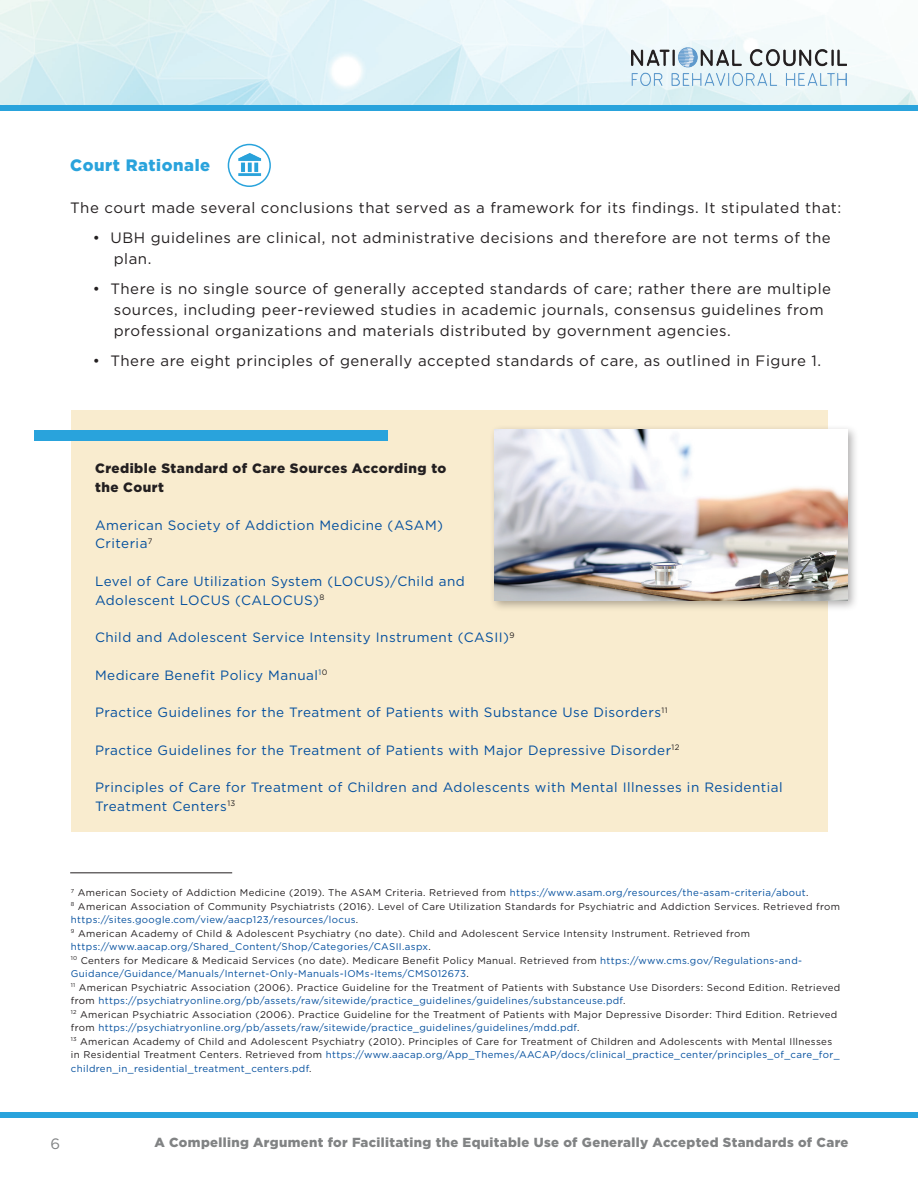
<style>
.page{position:relative;width:918px;height:1188px;background:#fff}
.page>*{position:absolute;margin:0;border:0;box-sizing:border-box;transform-origin:0 0}
.t1{font:900 16.5px "Gotham";letter-spacing:.035em;color:#29a3dc}
.t2{font:15px/21px "Gotham";letter-spacing:.035em;color:#231f20}
.t3{font:15px "Gotham";color:#818384}
.t4{font:13.5px/18.8px "Gotham";letter-spacing:.035em;color:#034f9e}
.t5{font:900 13.5px/18.8px "Gotham";letter-spacing:.035em;color:#231f20}
.t6{font:900 13.2px "Gotham";letter-spacing:.025em;color:#818384}
.t7{font:9.75px/13.5px "Gotham";letter-spacing:.035em;color:#231f20}
.t8{font:9.75px/13.5px "Gotham";letter-spacing:.035em;color:#034f9e}
.s1{color:#034f9e}
.s2{color:#231f20}
</style>
<div class="page">
<div style="left:0;top:1112px;width:918px;height:6px;background:#29a3dc"></div>
<img style="left:0;top:0;width:918px;height:105px">
<div style="left:0;top:105px;width:918px;height:6px;background:#29a3dc"></div>
<img style="left:631px;top:47px;width:215px;height:38px">
<hr style="left:70px;top:872px;width:162px;height:1px;background:#231f20">
<div style="left:71px;top:410px;width:756px;height:422px;background:#f9eccf"></div>
<div style="left:35px;top:430px;width:353px;height:11px;background:#29a3dc"></div>
<div style="left:489px;top:425px;width:370px;height:187px;background:#231f20;opacity:.35"></div>
<img style="left:495px;top:430px;width:353px;height:170px">
<div style="left:228px;top:144px;width:43px;height:43px;border:2px solid #29a3dc;border-radius:50%"></div>
<img style="left:238px;top:151px;width:26px;height:25px">
<p class="t1" style="left:70px;top:156px;width:142px">Court Rationale</p>
<p class="t2" style="left:70px;top:197px;width:773px">The court made several conclusions that served as a framework for its findings. It stipulated that:</p>
<p class="t2" style="left:93px;top:227px;width:740px">• UBH guidelines are clinical, not administrative decisions and therefore are not terms of the</p>
<p class="t2" style="left:114px;top:248px;width:39px">plan.</p>
<p class="t2" style="left:114px;top:278px;width:719px;text-indent:-21px">• There is no single source of generally accepted standards of care; rather there are multiple sources, including peer-reviewed studies in academic journals, consensus guidelines from professional organizations and materials distributed by government agencies.</p>
<p class="t2" style="left:93px;top:350px;width:730px">• There are eight principles of generally accepted standards of care, as outlined in Figure 1.</p>
<p class="t5" style="left:95px;top:459px;width:353px">Credible Standard of Care Sources According to the Court</p>
<p class="t4" style="left:95px;top:515px;width:350px">American Society of Addiction Medicine (ASAM)<br>Criteria<sup>7</sup></p>
<p class="t4" style="left:95px;top:571px;width:371px">Level of Care Utilization System (LOCUS)/Child and<br>Adolescent LOCUS (CALOCUS)<sup>8</sup></p>
<p class="t4" style="left:95px;top:628px;width:421px">Child and Adolescent Service Intensity Instrument (CASII)<sup>9</sup></p>
<p class="t4" style="left:95px;top:665px;width:234px">Medicare Benefit Policy Manual<sup>1</sup><sup>0</sup></p>
<p class="t4" style="left:95px;top:703px;width:574px">Practice Guidelines for the Treatment of Patients with Substance Use Disorders<sup>11</sup></p>
<p class="t4" style="left:95px;top:740px;width:586px">Practice Guidelines for the Treatment of Patients with Major Depressive Disorder<sup>12</sup></p>
<p class="t4" style="left:95px;top:778px;width:689px">Principles of Care for Treatment of Children and Adolescents with Mental Illnesses in Residential<br>Treatment Centers<sup>13</sup></p>
<p class="t7" style="left:71px;top:886px;width:739px"><sup>7</sup> American Society of Addiction Medicine (2019). The ASAM Criteria. Retrieved from <span class="s1">https://www.asam.org/resources/the-asam-criteria/about</span>.</p>
<p class="t7" style="left:71px;top:899px;width:771px"><sup>8</sup> American Association of Community Psychiatrists (2016). Level of Care Utilization Standards for Psychiatric and Addiction Services. Retrieved from <span class="s1">https://sites.google.com/view/aacp123/resources/locus</span>.</p>
<p class="t7" style="left:71px;top:926px;width:681px"><sup>9</sup> American Academy of Child &amp; Adolescent Psychiatry (no date). Child and Adolescent Service Intensity Instrument. Retrieved from <span class="s1">https://www.aacap.org/Shared_Content/Shop/Categories/CASII.aspx</span>.</p>
<p class="t8" style="left:71px;top:953px;width:733px"><sup>10</sup> <span class="s2">Centers for Medicare &amp; Medicaid Services (no date). Medicare Benefit Policy Manual. Retrieved from</span> https://www.cms.gov/Regulations-and-<br>Guidance/Guidance/Manuals/Internet-Only-Manuals-IOMs-Items/CMS012673<span class="s2">.</span></p>
<p class="t7" style="left:71px;top:980px;width:771px"><sup>11</sup> American Psychiatric Association (2006). Practice Guideline for the Treatment of Patients with Substance Use Disorders: Second Edition. Retrieved from <span class="s1">https://psychiatryonline.org/pb/assets/raw/sitewide/practice_guidelines/guidelines/substanceuse.pdf</span>.</p>
<p class="t7" style="left:71px;top:1007px;width:768px"><sup>12</sup> American Psychiatric Association (2006). Practice Guideline for the Treatment of Patients with Major Depressive Disorder: Third Edition. Retrieved from <span class="s1">https://psychiatryonline.org/pb/assets/raw/sitewide/practice_guidelines/guidelines/mdd.pdf</span>.</p>
<p class="t7" style="left:71px;top:1034px;width:770px"><sup>13</sup> American Academy of Child and Adolescent Psychiatry (2010). Principles of Care for Treatment of Children and Adolescents with Mental Illnesses in Residential Treatment Centers. Retrieved from <span class="s1">https://www.aacap.org/App_Themes/AACAP/docs/clinical_practice_center/principles_of_care_for_ children_in_residential_treatment_centers.pdf</span>.</p>
<h2 class="t3" style="left:51px;top:1136px;width:11px">6</h2>
<h3 class="t6" style="left:154px;top:1135px;width:696px">A Compelling Argument for Facilitating the Equitable Use of Generally Accepted Standards of Care</h3>
</div>
